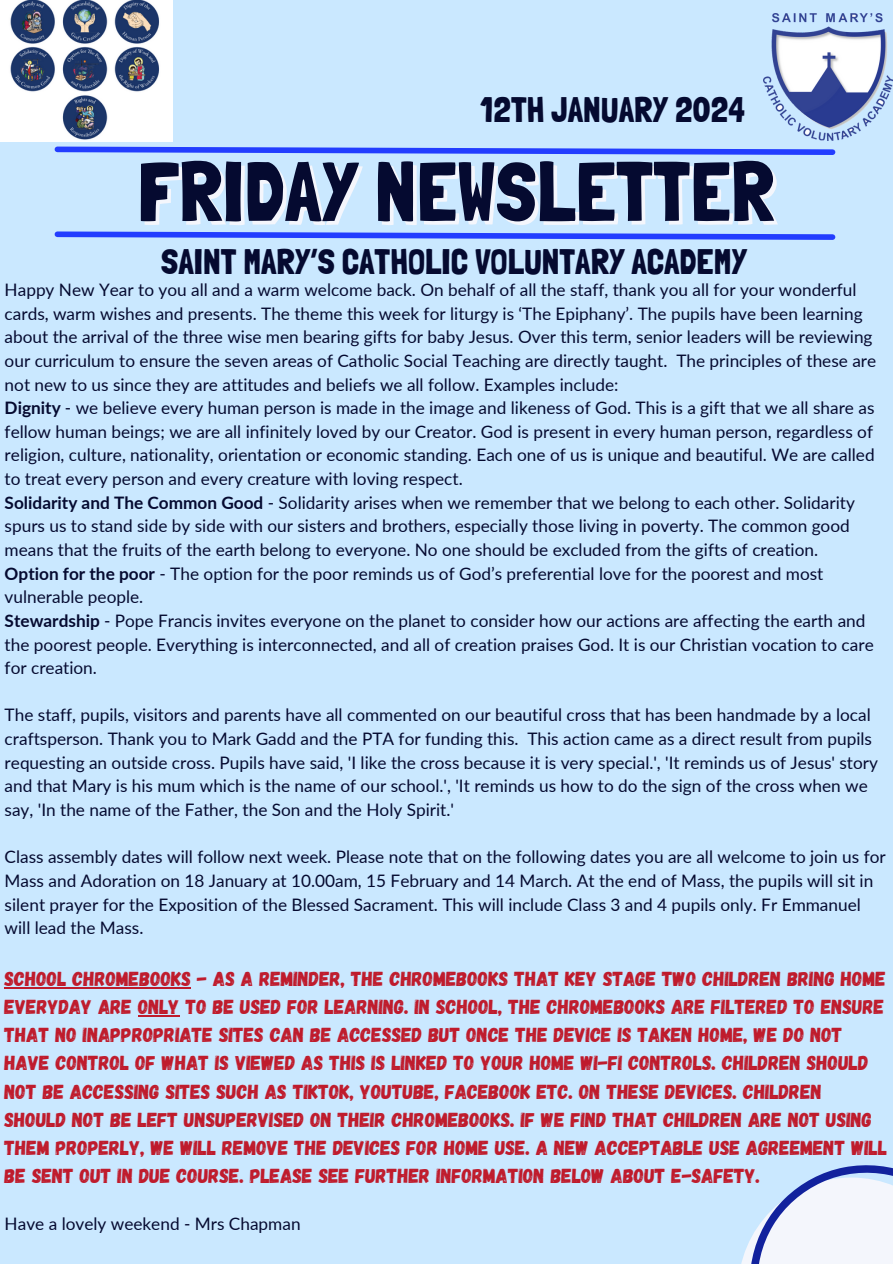
<style>
.page{position:relative;width:893px;height:1264px;background:#fff}
.page>*{position:absolute;margin:0;border:0;box-sizing:border-box;transform-origin:0 0}
.t1{font:84px "Londrina Solid";color:#050a30}
.t2{font:35.4px "Londrina Solid";color:#050a30}
.t3{font:20.25px/28.2px "Gagalin";color:#bf1b2c}
.t4{font:17.25px/23.7px "Lato";color:#050a30}
.s1{font-weight:700}
</style>
<div class="page">
<div style="left:0;top:0;width:892px;height:1263px;background:#cae8ff"></div>
<svg style="left:741px;top:1165px;width:151px;height:98px"></svg>
<img style="left:0;top:0;width:172px;height:141px">
<svg style="left:54px;top:231px;width:782px;height:9px"></svg>
<svg style="left:54px;top:146px;width:782px;height:9px"></svg>
<img style="left:763px;top:13px;width:129px;height:127px">
<hr style="left:5px;top:987px;width:186px;height:1px;background:#bf1b2c">
<hr style="left:138px;top:1015px;width:42px;height:1px;background:#bf1b2c">
<p class="t2" style="left:480px;top:88px;width:266px">12TH JANUARY 2024</p>
<p class="t1" style="left:137px;top:142px;width:638px">FRIDAY NEWSLETTER</p>
<p class="t2" style="left:161px;top:240px;width:587px">SAINT MARY’S CATHOLIC VOLUNTARY ACADEMY</p>
<p class="t4" style="left:5px;top:277px;width:873px">Happy New Year to you all and a warm welcome back. On behalf of all the staff, thank you all for your wonderful cards, warm wishes and presents. The theme this week for liturgy is ‘The Epiphany’. The pupils have been learning about the arrival of the three wise men bearing gifts for baby Jesus. Over this term, senior leaders will be reviewing our curriculum to ensure the seven areas of Catholic Social Teaching are directly taught. The principles of these are not new to us since they are attitudes and beliefs we all follow. Examples include:</p>
<p class="t4" style="left:5px;top:395px;width:871px;text-align:justify"><span class="s1">Dignity</span> - we believe every human person is made in the image and likeness of God. This is a gift that we all share as fellow human beings; we are all infinitely loved by our Creator. God is present in every human person, regardless of religion, culture, nationality, orientation or economic standing. Each one of us is unique and beautiful. We are called to treat every person and every creature with loving respect.</p>
<p class="t4" style="left:5px;top:490px;width:851px"><span class="s1">Solidarity and The Common Good</span> - Solidarity arises when we remember that we belong to each other. Solidarity spurs us to stand side by side with our sisters and brothers, especially those living in poverty. The common good means that the fruits of the earth belong to everyone. No one should be excluded from the gifts of creation.</p>
<p class="t4" style="left:5px;top:561px;width:820px"><span class="s1">Option for the poor</span> - The option for the poor reminds us of God’s preferential love for the poorest and most vulnerable people.</p>
<p class="t4" style="left:5px;top:608px;width:870px"><span class="s1">Stewardship</span> - Pope Francis invites everyone on the planet to consider how our actions are affecting the earth and the poorest people. Everything is interconnected, and all of creation praises God. It is our Christian vocation to care for creation.</p>
<p class="t4" style="left:5px;top:703px;width:874px">The staff, pupils, visitors and parents have all commented on our beautiful cross that has been handmade by a local craftsperson. Thank you to Mark Gadd and the PTA for funding this. This action came as a direct result from pupils requesting an outside cross. Pupils have said, 'I like the cross because it is very special.', 'It reminds us of Jesus' story and that Mary is his mum which is the name of our school.', 'It reminds us how to do the sign of the cross when we say, 'In the name of the Father, the Son and the Holy Spirit.'</p>
<p class="t4" style="left:5px;top:844px;width:882px">Class assembly dates will follow next week. Please note that on the following dates you are all welcome to join us for Mass and Adoration on 18 January at 10.00am, 15 February and 14 March. At the end of Mass, the pupils will sit in silent prayer for the Exposition of the Blessed Sacrament. This will include Class 3 and 4 pupils only. Fr Emmanuel will lead the Mass.</p>
<p class="t3" style="left:5px;top:963px;width:884px">SCHOOL CHROMEBOOKS - AS A REMINDER, THE CHROMEBOOKS THAT KEY STAGE TWO CHILDREN BRING HOME EVERYDAY ARE ONLY TO BE USED FOR LEARNING. IN SCHOOL, THE CHROMEBOOKS ARE FILTERED TO ENSURE THAT NO INAPPROPRIATE SITES CAN BE ACCESSED BUT ONCE THE DEVICE IS TAKEN HOME, WE DO NOT HAVE CONTROL OF WHAT IS VIEWED AS THIS IS LINKED TO YOUR HOME WI-FI CONTROLS. CHILDREN SHOULD NOT BE ACCESSING SITES SUCH AS TIKTOK, YOUTUBE, FACEBOOK ETC. ON THESE DEVICES. CHILDREN SHOULD NOT BE LEFT UNSUPERVISED ON THEIR CHROMEBOOKS. IF WE FIND THAT CHILDREN ARE NOT USING THEM PROPERLY, WE WILL REMOVE THE DEVICES FOR HOME USE. A NEW ACCEPTABLE USE AGREEMENT WILL BE SENT OUT IN DUE COURSE. PLEASE SEE FURTHER INFORMATION BELOW ABOUT E-SAFETY.</p>
<p class="t4" style="left:5px;top:1211px;width:297px">Have a lovely weekend - Mrs Chapman</p>
</div>
